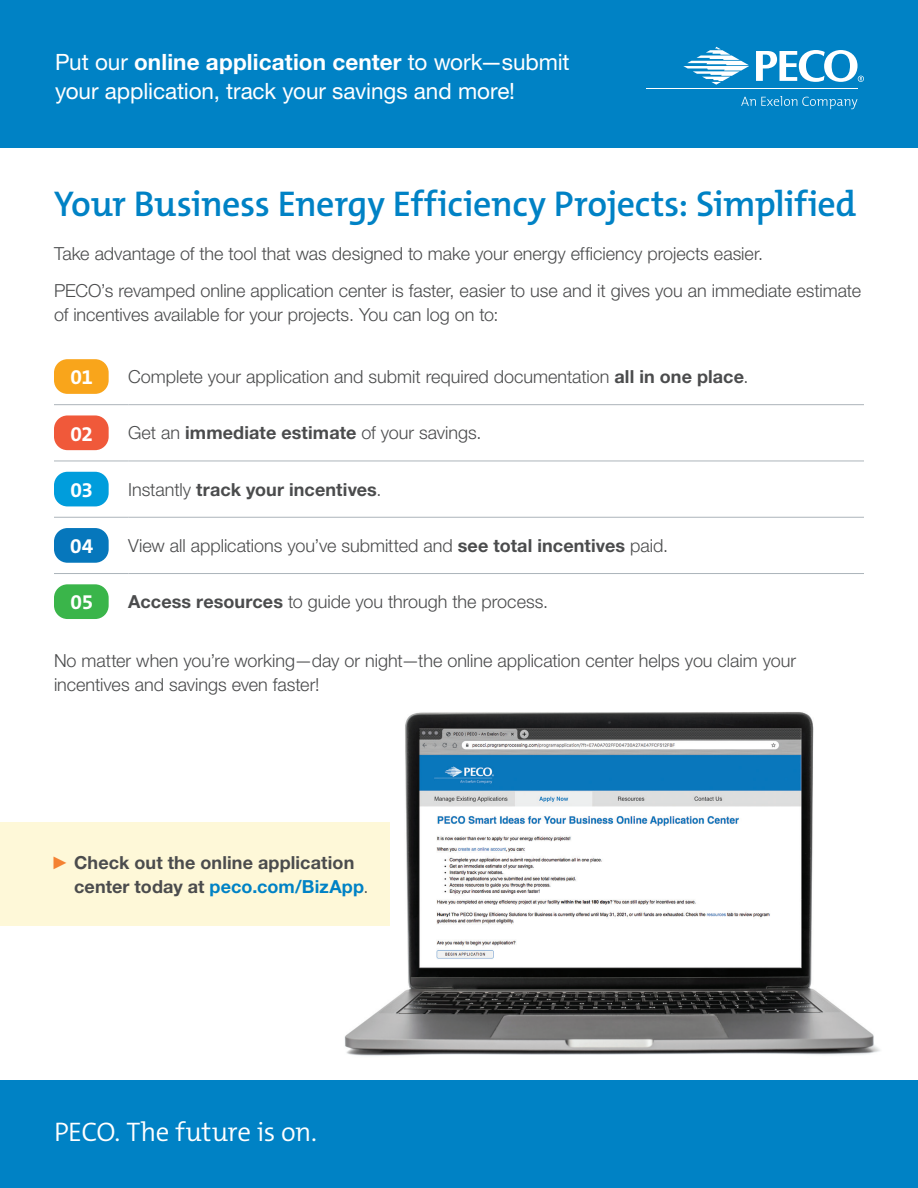
<style>
.page{position:relative;width:918px;height:1188px;background:#fff}
.page>*{position:absolute;margin:0;border:0;box-sizing:border-box;transform-origin:0 0}
.t1{font:600 36px "The Mix C5";letter-spacing:-.015em;color:#0082c5}
.t2{font:300 27px "The Mix C5";letter-spacing:-.02em;color:#fff}
.t3{font:22.5px/28.5px "Helvetica Neue LT Std";letter-spacing:-.005em;color:#fff}
.body_white{font:700 21px "The Mix C5";letter-spacing:-.015em;color:#fff}
.body{font:300 18px/24px "Helvetica Neue LT Std";color:#4b4c4d}
.CTA{font:700 18px/24px "Helvetica Neue LT Std";letter-spacing:.005em;color:#4b4c4d}
.body-2{font:700 18px "Helvetica Neue LT Std";letter-spacing:.005em;color:#4b4c4d}
.s1{font-weight:700}
.s2{font-weight:300}
.s3{font-family:"Arial";font-weight:400;color:#f48232}
.s4{color:#0082c5}
</style>
<div class="page">
<div style="left:0;top:0;width:918px;height:148px;background:#0082c5"></div>
<svg style="left:683px;top:47px;width:66px;height:38px"></svg>
<hr style="left:646px;top:88px;width:212px;height:1px;background:#fff">
<svg style="left:741px;top:96px;width:117px;height:13px"></svg>
<svg style="left:756px;top:50px;width:108px;height:32px"></svg>
<div style="left:0;top:1080px;width:918px;height:108px;background:#0082c5"></div>
<img style="left:317px;top:712px;width:563px;height:344px">
<hr style="left:54px;top:404px;width:74px;height:1px;background:#acb4ba">
<hr style="left:128px;top:404px;width:736px;height:1px;background:#acb4ba">
<hr style="left:54px;top:461px;width:74px;height:1px;background:#acb4ba">
<hr style="left:128px;top:461px;width:736px;height:1px;background:#acb4ba">
<hr style="left:54px;top:517px;width:74px;height:1px;background:#acb4ba">
<hr style="left:128px;top:517px;width:736px;height:1px;background:#acb4ba">
<hr style="left:54px;top:573px;width:74px;height:1px;background:#acb4ba">
<hr style="left:128px;top:573px;width:736px;height:1px;background:#acb4ba">
<div style="left:54px;top:359px;width:55px;height:35px;background:#f9a51b;border-radius:14px"></div>
<div style="left:54px;top:415px;width:55px;height:35px;background:#f0593a;border-radius:14px"></div>
<div style="left:54px;top:472px;width:55px;height:34px;background:#009ddc;border-radius:14px"></div>
<div style="left:54px;top:528px;width:55px;height:35px;background:#0677bc;border-radius:14px"></div>
<div style="left:54px;top:584px;width:55px;height:35px;background:#3ab54a;border-radius:14px"></div>
<div style="left:0;top:823px;width:390px;height:103px;background:#fef8d8"></div>
<p class="t3" style="left:55px;top:48px;width:516px">Put our <span class="s1">online application center</span> to work—submit your application, track your savings and more!</p>
<h1 class="t1" style="left:54px;top:180px;width:804px">Your Business Energy Efficiency Projects: Simplified</h1>
<p class="body" style="left:54px;top:241px;width:711px">Take advantage of the tool that was designed to make your energy efficiency projects easier.</p>
<p class="body" style="left:54px;top:279px;width:809px">PECO’s revamped online application center is faster, easier to use and it gives you an immediate estimate of incentives available for your projects. You can log on to:</p>
<p class="body_white" style="left:71px;top:364px;width:24px">01</p>
<p class="body" style="left:128px;top:364px;width:622px">Complete your application and submit required documentation <span class="s1">all in one place</span>.</p>
<p class="body_white" style="left:71px;top:420px;width:24px">02</p>
<p class="body" style="left:128px;top:420px;width:355px">Get an <span class="s1">immediate estimate</span> of your savings.</p>
<p class="body_white" style="left:70px;top:476px;width:24px">03</p>
<p class="body-2" style="left:128px;top:478px;width:255px"><span class="s2">Instantly</span> track your incentives<span class="s2">.</span></p>
<p class="body_white" style="left:70px;top:533px;width:25px">04</p>
<p class="body" style="left:128px;top:533px;width:541px">View all applications you’ve submitted and <span class="s1">see total incentives</span> paid.</p>
<p class="body_white" style="left:70px;top:589px;width:24px">05</p>
<p class="body" style="left:128px;top:589px;width:421px"><span class="s1">Access resources</span> to guide you through the process.</p>
<p class="body" style="left:54px;top:649px;width:744px">No matter when you’re working—day or night—the online application center helps you claim your incentives and savings even faster!</p>
<p class="CTA" style="left:74px;top:850px;width:296px;text-indent:-23px"><span class="s3">►</span> Check out the online application center today at <span class="s4">peco.com/BizApp</span><span class="s2">.</span></p>
<h2 class="t2" style="left:54px;top:1114px;width:265px">PECO. The future is on.</h2>
</div>
